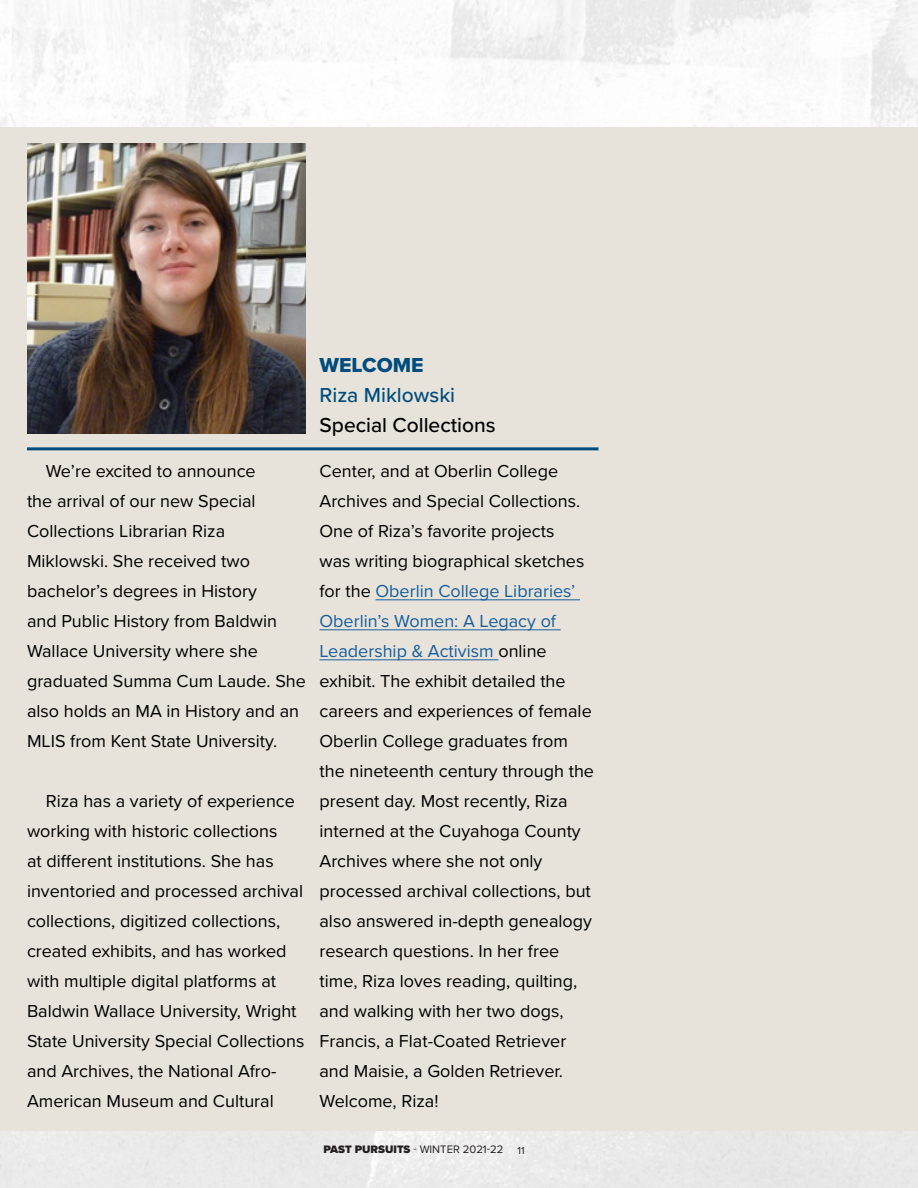
<style>
.page{position:relative;width:918px;height:1188px;background:#fff}
.page>*{position:absolute;margin:0;border:0;box-sizing:border-box;transform-origin:0 0}
.Headline_Text_-_Utop{font:500 21px "Proxima Nova";color:#000}
.Headline_Text_-_Utop-2{font:500 21px "Proxima Nova";color:#004d7d}
.Headline_Text_-_Utop-3{font:21px "Proxima Nova Extrabld";color:#004d7d}
.Body_Text{font:18px/30px "Proxima Nova";color:#000}
.t1{font:11.25px "Proxima Nova";color:#231f20}
.t2{font:10.5px "Proxima Nova";color:#231f20}
.s1{color:#175d9e}
.s2{font-weight:900}
</style>
<div class="page">
<div style="left:0;top:127px;width:918px;height:1004px;background:#e7e3db"></div>
<img style="left:27px;top:144px;width:279px;height:290px">
<hr style="left:375px;top:599px;width:205px;height:1px;background:#175d9e">
<hr style="left:320px;top:629px;width:241px;height:1px;background:#175d9e">
<hr style="left:320px;top:659px;width:178px;height:1px;background:#175d9e">
<hr style="left:27px;top:447px;width:571px;height:3px;background:#004d7d">
<p class="Body_Text" style="left:27px;top:455px;width:280px;text-indent:19px">We’re excited to announce<br>the arrival of our new Special<br>Collections Librarian Riza<br>Miklowski. She received two bachelor’s degrees in History<br>and Public History from Baldwin<br>Wallace University where she graduated Summa Cum Laude. She also holds an MA in History and an<br>MLIS from Kent State University.</p>
<p class="Body_Text" style="left:27px;top:785px;width:279px;text-indent:19px">Riza has a variety of experience working with historic collections<br>at different institutions. She has inventoried and processed archival collections, digitized collections, created exhibits, and has worked with multiple digital platforms at Baldwin Wallace University, Wright State University Special Collections and Archives, the National Afro-American Museum and Cultural</p>
<p class="Headline_Text_-_Utop-3" style="left:320px;top:349px;width:106px">WELCOME</p>
<p class="Headline_Text_-_Utop-2" style="left:320px;top:379px;width:137px">Riza Miklowski</p>
<p class="Headline_Text_-_Utop" style="left:320px;top:409px;width:178px">Special Collections</p>
<p class="Body_Text" style="left:320px;top:455px;width:276px">Center, and at Oberlin College<br>Archives and Special Collections.<br>One of Riza’s favorite projects<br>was writing biographical sketches for the <span class="s1">Oberlin College Libraries’<br>Oberlin’s Women: A Legacy of<br>Leadership &amp; Activism</span> online exhibit. The exhibit detailed the careers and experiences of female<br>Oberlin College graduates from the nineteenth century through the present day. Most recently, Riza interned at the Cuyahoga County<br>Archives where she not only processed archival collections, but also answered in-depth genealogy research questions. In her free time, Riza loves reading, quilting, and walking with her two dogs,<br>Francis, a Flat-Coated Retriever and Maisie, a Golden Retriever.<br>Welcome, Riza!</p>
<p class="t1" style="left:324px;top:1141px;width:181px"><span class="s2">PAST PURSUITS</span> - WINTER 2021-22</p>
<p class="t2" style="left:517px;top:1143px;width:9px">11</p>
</div>
